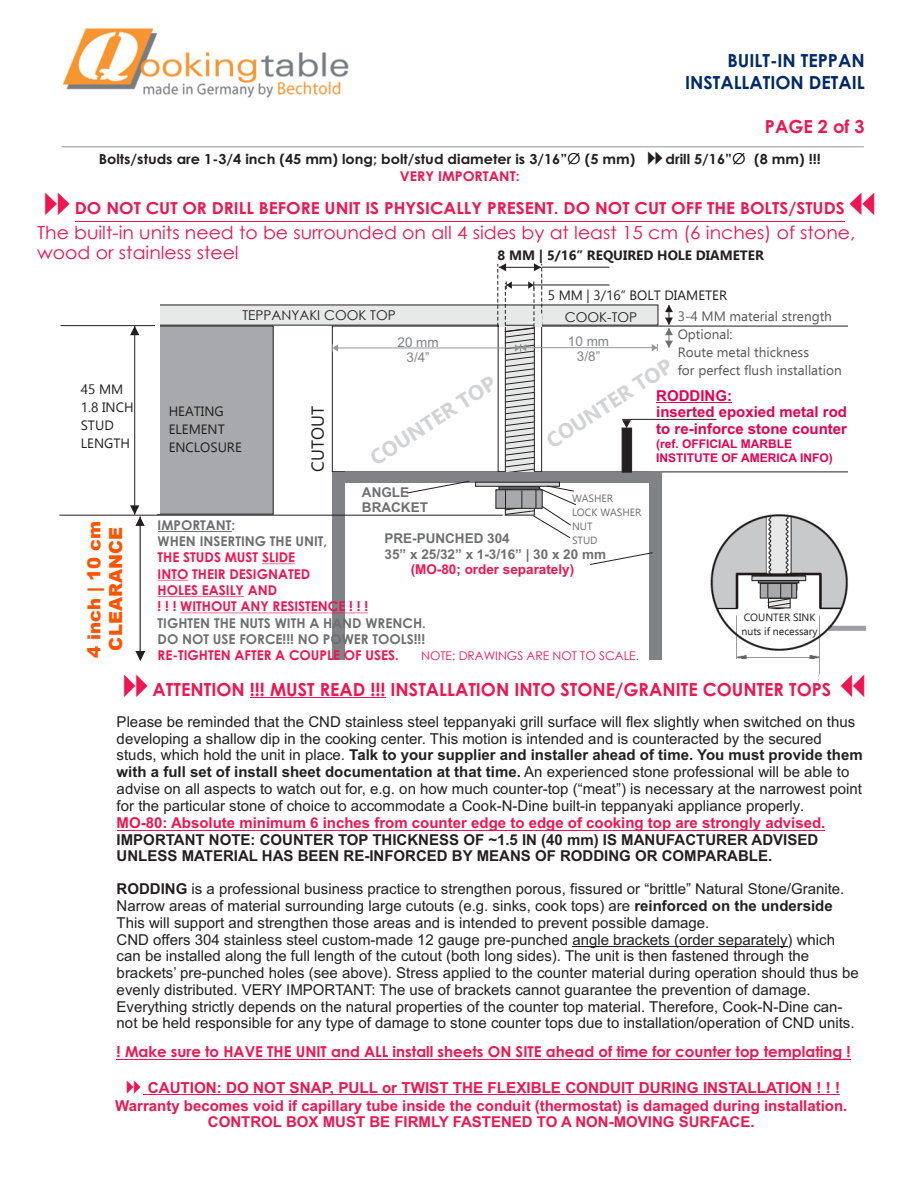
<style>
.page{position:relative;width:918px;height:1188px;background:#fff}
.page>*{position:absolute;margin:0;border:0;box-sizing:border-box;transform-origin:0 0}
.t1{font:700 21px "Ebrima";color:#d1d3d4}
.t2{font:18px/19.8px "Century Gothic";color:#ed1651;scale:1.05 1}
.t3{font:700 18px "Century Gothic";color:#ed1651}
.t4{font:700 18px/21.8px "Century Gothic";color:#002a69;text-align:right}
.t5{font:900 18px/21.6px "Arial";color:#ff5300;text-align:center}
.t6{font:17.25px "Ebrima";color:#231f20}
.t7{font:700 16.5px "Century Gothic";color:#ed1651;scale:1.05 1}
.t8{font:700 15.15px "Arial";color:#ed1651}
.t9{font:15px/16.8px "Arial";color:#231f20}
.t10{font:700 15px/16.8px "Arial";color:#ed1651;text-align:center}
.t11{font:700 15px/15.9px "Arial";color:#231f20}
.t12{font:700 15px "Century Gothic";color:#ed1651}
.t13{font:700 15px/16.8px "Arial";color:#e50050}
.t14{font:700 13.8px "Century Gothic";color:#231f20;scale:1.05 1}
.t15{font:700 13.5px/16.4px "Century Gothic";color:#ed1651}
.t16{font:700 13.5px/16.4px "Century Gothic";color:#6d6f71}
.t17{font:13.5px/18px "Ebrima";color:#58595b}
.t18{font:13.5px/18px "Ebrima";color:#231f20}
.t19{font:700 13.5px/15.1px "Arial";color:#6d6f71}
.t20{font:700 13.5px "Ebrima";color:#231f20}
.t21{font:13.5px "Century Gothic";color:#231f20}
.t22{font:700 13.5px "Arial";color:#ed1651}
.t23{font:13.5px/15.1px "Arial";color:#808285;text-align:center}
.t24{font:700 13.5px "Century Gothic";color:#ed1651;scale:1.05 1}
.t25{font:700 12px/13.4px "Arial";color:#e50050}
.t26{font:12px "Century Gothic";color:#ed1651}
.t27{font:10.5px/14px "Ebrima";color:#231f20}
.t28{font:10.5px/14px "Ebrima";color:#6d6f71}
.s1{color:#002568}
.s2{font-weight:400;font-size:15px;color:#000}
.s3{font-weight:700}
</style>
<div class="page">
<div style="left:333px;top:471px;width:12px;height:189px;background:#808285"></div>
<hr style="left:62px;top:146px;width:802px;height:1px;background:#949698">
<hr style="left:75px;top:221px;width:770px;height:1px;background:#ed1651">
<hr style="left:143px;top:1094px;width:697px;height:1px;background:#ed1651">
<div style="left:159px;top:305px;width:499px;height:21px;background:#e7e8e8;border:1px solid #231f20"></div>
<div style="left:157px;top:326px;width:117px;height:189px;background:#a7a9ac;border:1px solid #231f20"></div>
<div style="left:135px;top:303px;width:24px;height:211px;background:#fff"></div>
<div style="left:332px;top:472px;width:321px;height:10px;background:#808285"></div>
<div style="left:649px;top:471px;width:12px;height:189px;background:#808285"></div>
<svg style="left:475px;top:482px;width:85px;height:4px"></svg>
<div style="left:499px;top:487px;width:41px;height:2px;background:#6d6f71;border:1px solid #231f20"></div>
<div style="left:496px;top:490px;width:46px;height:18px;background:#a7a9ac"></div>
<svg style="left:665px;top:305px;width:8px;height:43px"></svg>
<hr style="left:622px;top:419px;width:94px;height:1px;background:#231f20">
<svg style="left:622px;top:420px;width:9px;height:8px"></svg>
<hr style="left:542px;top:267px;width:67px;height:1px;background:#231f20">
<hr style="left:534px;top:285px;width:75px;height:1px;background:#231f20">
<img style="left:710px;top:514px;width:155px;height:167px">
<svg style="left:752px;top:576px;width:54px;height:5px"></svg>
<div style="left:760px;top:583px;width:37px;height:15px;background:#a7a9ac;border:1px solid #231f20"></div>
<svg style="left:504px;top:486px;width:72px;height:52px"></svg>
<div style="left:758px;top:580px;width:41px;height:3px;background:#6d6f71;border:1px solid #231f20"></div>
<svg style="left:406px;top:481px;width:64px;height:12px"></svg>
<div style="left:730px;top:659px;width:88px;height:27px;background:#fff"></div>
<hr style="left:117px;top:830px;width:708px;height:1px;background:#ed1651">
<hr style="left:250px;top:698px;width:136px;height:1px;background:#ed1651">
<hr style="left:117px;top:1059px;width:734px;height:1px;background:#ed1651">
<hr style="left:572px;top:946px;width:216px;height:1px;background:#231f20">
<hr style="left:524px;top:347px;width:131px;height:1px;background:#949698">
<svg style="left:652px;top:344px;width:6px;height:7px"></svg>
<hr style="left:335px;top:348px;width:183px;height:1px;background:#949698">
<svg style="left:332px;top:344px;width:6px;height:8px"></svg>
<svg style="left:497px;top:263px;width:45px;height:209px"></svg>
<div style="left:622px;top:428px;width:10px;height:44px;background:#231f20"></div>
<hr style="left:158px;top:531px;width:74px;height:1px;background:#6d6f71">
<hr style="left:262px;top:564px;width:33px;height:1px;background:#ed1651">
<hr style="left:158px;top:580px;width:30px;height:1px;background:#ed1651">
<hr style="left:158px;top:596px;width:86px;height:1px;background:#ed1651">
<hr style="left:180px;top:613px;width:188px;height:1px;background:#ed1651">
<hr style="left:134px;top:326px;width:1px;height:189px;background:#231f20">
<svg style="left:130px;top:326px;width:9px;height:9px"></svg>
<svg style="left:767px;top:584px;width:25px;height:24px"></svg>
<hr style="left:60px;top:325px;width:95px;height:1px;background:#231f20">
<hr style="left:59px;top:515px;width:444px;height:1px;background:#231f20">
<hr style="left:656px;top:402px;width:76px;height:1px;background:#e50050">
<hr style="left:140px;top:516px;width:1px;height:144px;background:#231f20">
<svg style="left:135px;top:651px;width:10px;height:10px"></svg>
<svg style="left:130px;top:505px;width:15px;height:21px"></svg>
<svg style="left:590px;top:552px;width:63px;height:13px"></svg>
<img style="left:64px;top:28px;width:285px;height:70px">
<svg style="left:841px;top:674px;width:23px;height:7px"></svg>
<p class="t4" style="left:685px;top:51px;width:181px">BUILT-IN TEPPAN<br>INSTALLATION <span class="s1">DETAIL</span></p>
<p class="t3" style="left:765px;top:119px;width:101px">PAGE 2 of 3</p>
<p class="t14" style="left:99px;top:154px;width:513px">Bolts/studs are 1-3/4 inch (45 mm) long; bolt/stud diameter is 3/16”<span class="s2">Ø</span> (5 mm)</p>
<p class="t14" style="left:666px;top:154px;width:149px">drill 5/16”<span class="s2">Ø</span> (8 mm) !!!</p>
<p class="t24" style="left:400px;top:171px;width:116px">VERY IMPORTANT:</p>
<p class="t7" style="left:75px;top:202px;width:735px">DO NOT CUT OR DRILL BEFORE UNIT IS PHYSICALLY PRESENT. DO NOT CUT OFF THE BOLTS/STUDS</p>
<p class="t2" style="left:37px;top:222px;width:781px">The built-in units need to be surrounded on all 4 sides by at least 15 cm (6 inches) of stone, wood or stainless steel</p>
<p class="t20" style="left:498px;top:245px;width:268px">8 MM | 5/16” REQUIRED HOLE DIAMETER</p>
<p class="t18" style="left:548px;top:286px;width:181px">5 MM | 3/16” BOLT DIAMETER</p>
<p class="t18" style="left:81px;top:380px;width:54px">45 MM<br>1.8 INCH<br>STUD<br>LENGTH</p>
<p class="t5" style="left:83px;top:658px;width:139px;rotate:-90deg">4 inch | 10 cm<br>CLEARANCE</p>
<p class="t21" style="left:242px;top:306px;width:155px">TEPPANYAKI COOK TOP</p>
<p class="t21" style="left:565px;top:307px;width:74px">COOK-TOP</p>
<p class="t17" style="left:678px;top:307px;width:166px">3-4 MM material strength<br>Optional:<br>Route metal thickness<br>for perfect flush installation</p>
<p class="t23" style="left:568px;top:335px;width:43px">10 mm<br>3/8”</p>
<p class="t23" style="left:398px;top:336px;width:43px">20 mm<br>3/4”</p>
<h1 class="t1" style="left:539px;top:428px;width:146px;rotate:-33deg">COUNTER TOP</h1>
<h1 class="t1" style="left:363px;top:446px;width:146px;rotate:-33deg">COUNTER TOP</h1>
<p class="t13" style="left:656px;top:388px;width:192px">RODDING:<br>inserted epoxied metal rod to re-inforce stone counter</p>
<p class="t25" style="left:656px;top:438px;width:178px">(ref. OFFICIAL MARBLE<br>INSTITUTE OF AMERICA INFO)</p>
<p class="t18" style="left:169px;top:402px;width:75px">HEATING<br>ELEMENT<br>ENCLOSURE</p>
<p class="t6" style="left:305px;top:472px;width:67px;rotate:-90deg">CUTOUT</p>
<p class="t19" style="left:362px;top:486px;width:67px">ANGLE<br>BRACKET</p>
<p class="t19" style="left:384px;top:531px;width:223px;line-height:15.9px">PRE-PUNCHED 304<br>35” x 25/32” x 1-3/16” | 30 x 20 mm</p>
<p class="t22" style="left:411px;top:564px;width:165px">(MO-80; order separately)</p>
<p class="t28" style="left:572px;top:491px;width:71px">WASHER<br>LOCK WASHER<br>NUT<br>STUD</p>
<p class="t16" style="left:158px;top:518px;width:171px">IMPORTANT:<br>WHEN INSERTING THE UNIT,</p>
<p class="t15" style="left:158px;top:550px;width:212px">THE STUDS MUST SLIDE<br>INTO THEIR DESIGNATED<br>HOLES EASILY AND<br>! ! ! WITHOUT ANY RESISTENCE ! ! !</p>
<p class="t15" style="left:158px;top:649px;width:243px">RE-TIGHTEN AFTER A COUPLE OF USES.</p>
<p class="t26" style="left:421px;top:648px;width:219px">NOTE: DRAWINGS ARE NOT TO SCALE.</p>
<p class="t16" style="left:158px;top:616px;width:270px">TIGHTEN THE NUTS WITH A HAND WRENCH.<br>DO NOT USE FORCE!!! NO POWER TOOLS!!!</p>
<p class="t27" style="left:741px;top:610px;width:78px">COUNTER SINK nuts if necessary</p>
<p class="t3" style="left:153px;top:682px;width:680px">ATTENTION !!! MUST READ !!! INSTALLATION INTO STONE/GRANITE COUNTER TOPS</p>
<p class="t9" style="left:117px;top:714px;width:748px">Please be reminded that the CND stainless steel teppanyaki grill surface will flex slightly when switched on thus developing a shallow dip in the cooking center. This motion is intended and is counteracted by the secured studs, which hold the unit in place. <span class="s3">Talk to your supplier and installer ahead of time. You must provide them with a full set of install sheet documentation at that time.</span> An experienced stone professional will be able to advise on all aspects to watch out for, e.g. on how much counter-top (“meat”) is necessary at the narrowest point for the particular stone of choice to accommodate a Cook-N-Dine built-in teppanyaki appliance properly.</p>
<p class="t10" style="left:117px;top:816px;width:710px">MO-80: Absolute minimum 6 inches from counter edge to edge of cooking top are strongly advised.</p>
<p class="t11" style="left:117px;top:833px;width:703px">IMPORTANT NOTE: COUNTER TOP THICKNESS OF ~1.5 IN (40 mm) IS MANUFACTURER ADVISED<br>UNLESS MATERIAL HAS BEEN RE-INFORCED BY MEANS OF RODDING OR COMPARABLE.</p>
<p class="t9" style="left:117px;top:882px;width:744px"><span class="s3">RODDING</span> is a professional business practice to strengthen porous, fissured or “brittle” Natural Stone/Granite.<br>Narrow areas of material surrounding large cutouts (e.g. sinks, cook tops) are <span class="s3">reinforced on the underside </span>This will support and strengthen those areas and is intended to prevent possible damage.<br>CND offers 304 stainless steel custom-made 12 gauge pre-punched angle brackets (order separately) which can be installed along the full length of the cutout (both long sides). The unit is then fastened through the brackets’ pre-punched holes (see above). Stress applied to the counter material during operation should thus be evenly distributed. VERY IMPORTANT: The use of brackets cannot guarantee the prevention of damage.<br>Everything strictly depends on the natural properties of the counter top material. Therefore, Cook-N-Dine can&shy;not be held responsible for any type of damage to stone counter tops due to installation/operation of CND units.</p>
<p class="t12" style="left:117px;top:1046px;width:736px">! Make sure to HAVE THE UNIT and ALL install sheets ON SITE ahead of time for counter top templating !</p>
<p class="t8" style="left:148px;top:1082px;width:694px">CAUTION: DO NOT SNAP, PULL or TWIST THE FLEXIBLE CONDUIT DURING INSTALLATION ! ! !</p>
<p class="t10" style="left:115px;top:1098px;width:734px">Warranty becomes void if capillary tube inside the conduit (thermostat) is damaged during installation.<br>CONTROL BOX MUST BE FIRMLY FASTENED TO A NON-MOVING SURFACE.</p>
</div>
